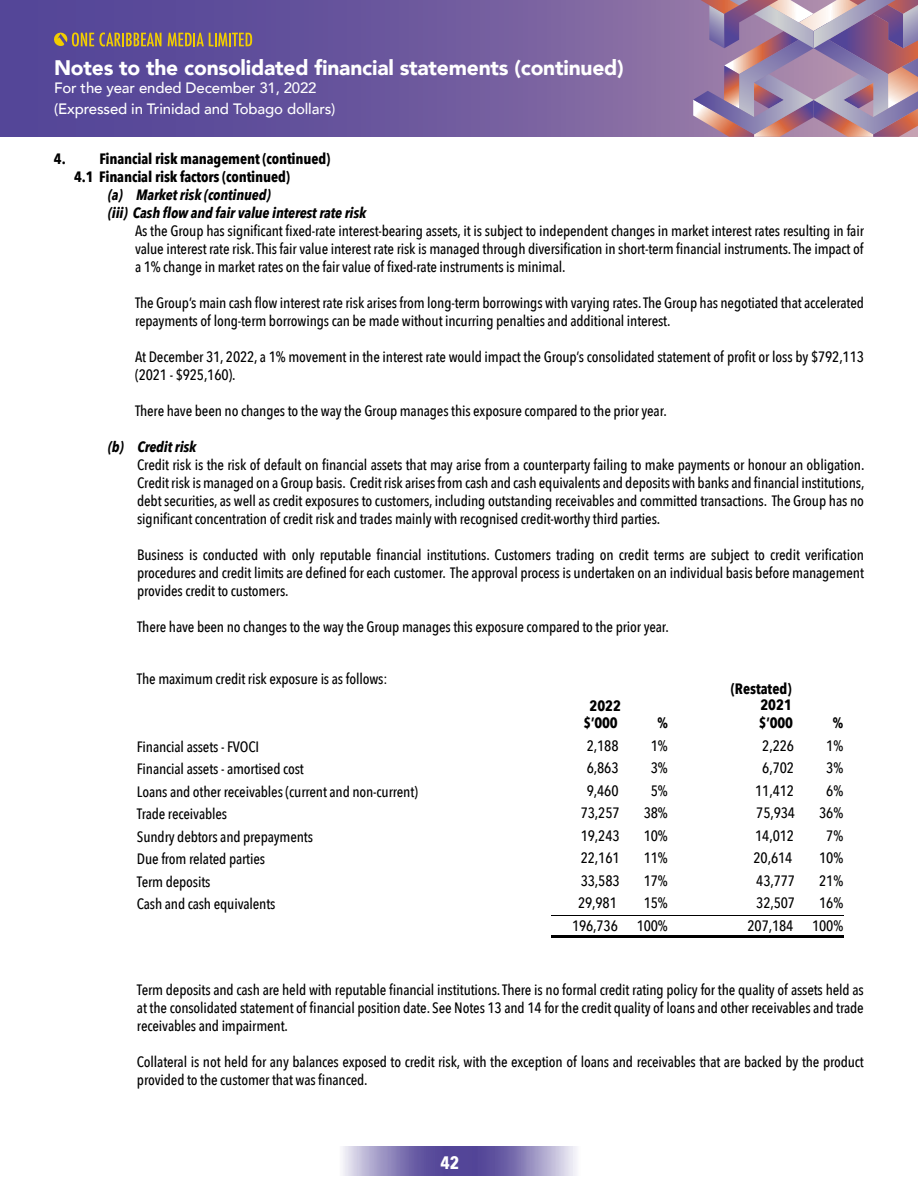
<style>
.page{position:relative;width:918px;height:1188px;background:#fff}
.page>*{position:absolute;margin:0;border:0;box-sizing:border-box;transform-origin:0 0}
.t1{font:900 21px "Avenir";letter-spacing:-.01em;color:#fff}
.t2{font:700 18px "Avenir Next Condensed";color:#fff}
.t3{font:500 15px/18px "Avenir Next Condensed";letter-spacing:-.01em;color:#000}
.t4{font:700 15px/18px "Avenir Next Condensed";letter-spacing:-.01em;color:#000}
.t5{font:italic 700 15px/18px "Avenir Next Condensed";letter-spacing:-.01em;color:#000}
.t6{font:500 15px/21px "Avenir";letter-spacing:-.01em;color:#fff}
</style>
<div class="page">
<img style="left:343px;top:1147px;width:234px;height:28px">
<svg style="left:0;top:0;width:633px;height:137px;background:#67559c"></svg>
<svg style="left:633px;top:0;width:285px;height:137px;background:#a081a2"></svg>
<svg style="left:168px;top:33px;width:84px;height:13px"></svg>
<svg style="left:53px;top:32px;width:109px;height:15px;background:#977e59"></svg>
<hr style="left:551px;top:936px;width:293px;height:2px;background:#000">
<hr style="left:551px;top:916px;width:293px;height:1px;background:#000">
<h1 class="t1" style="left:54px;top:50px;width:571px">Notes to the consolidated financial statements (continued)</h1>
<p class="t6" style="left:54px;top:76px;width:283px">For the year ended December 31, 2022 (Expressed in Trinidad and Tobago dollars)</p>
<p class="t4" style="left:74px;top:150px;width:258px;text-indent:-20px">4. Financial risk management (continued)<br>4.1 Financial risk factors (continued)</p>
<p class="t5" style="left:108px;top:186px;width:260px">(a) Market risk (continued)<br>(iii) Cash flow and fair value interest rate risk</p>
<p class="t3" style="left:135px;top:222px;width:731px;text-align:justify">As the Group has significant fixed-rate interest-bearing assets, it is subject to independent changes in market interest rates resulting in fair value interest rate risk. This fair value interest rate risk is managed through diversification in short-term financial instruments. The impact of a 1% change in market rates on the fair value of fixed-rate instruments is minimal.</p>
<p class="t3" style="left:135px;top:294px;width:731px">The Group’s main cash flow interest rate risk arises from long-term borrowings with varying rates. The Group has negotiated that accelerated repayments of long-term borrowings can be made without incurring penalties and additional interest.</p>
<p class="t3" style="left:135px;top:348px;width:731px">At December 31, 2022, a 1% movement in the interest rate would impact the Group’s consolidated statement of profit or loss by $792,113 (2021 - $925,160).</p>
<p class="t3" style="left:135px;top:402px;width:533px">There have been no changes to the way the Group manages this exposure compared to the prior year.</p>
<p class="t5" style="left:108px;top:438px;width:90px">(b) Credit risk</p>
<p class="t3" style="left:137px;top:456px;width:729px;text-align:justify">Credit risk is the risk of default on financial assets that may arise from a counterparty failing to make payments or honour an obligation.<br>Credit risk is managed on a Group basis. Credit risk arises from cash and cash equivalents and deposits with banks and financial institutions, debt securities, as well as credit exposures to customers, including outstanding receivables and committed transactions. The Group has no significant concentration of credit risk and trades mainly with recognised credit-worthy third parties.</p>
<p class="t3" style="left:137px;top:546px;width:728px;text-align:justify">Business is conducted with only reputable financial institutions. Customers trading on credit terms are subject to credit verification procedures and credit limits are defined for each customer. The approval process is undertaken on an individual basis before management provides credit to customers.</p>
<p class="t3" style="left:137px;top:618px;width:533px">There have been no changes to the way the Group manages this exposure compared to the prior year.</p>
<p class="t3" style="left:137px;top:670px;width:252px">The maximum credit risk exposure is as follows:</p>
<p class="t3" style="left:137px;top:735px;width:283px;line-height:22.5px">Financial assets - FVOCI<br>Financial assets - amortised cost<br>Loans and other receivables (current and non-current)<br>Trade receivables<br>Sundry debtors and prepayments<br>Due from related parties<br>Term deposits<br>Cash and cash equivalents</p>
<p class="t4" style="left:590px;top:696px;width:33px">2022</p>
<p class="t4" style="left:583px;top:714px;width:36px">$’000</p>
<p class="t4" style="left:657px;top:714px;width:12px">%</p>
<p class="t3" style="left:587px;top:736px;width:33px">2,188</p>
<p class="t3" style="left:651px;top:736px;width:18px">1%</p>
<p class="t3" style="left:587px;top:759px;width:33px">6,863</p>
<p class="t3" style="left:651px;top:759px;width:18px">3%</p>
<p class="t3" style="left:587px;top:781px;width:33px">9,460</p>
<p class="t3" style="left:651px;top:781px;width:18px">5%</p>
<p class="t3" style="left:581px;top:804px;width:40px">73,257</p>
<p class="t3" style="left:644px;top:804px;width:26px">38%</p>
<p class="t3" style="left:581px;top:826px;width:40px">19,243</p>
<p class="t3" style="left:644px;top:826px;width:26px">10%</p>
<p class="t3" style="left:581px;top:849px;width:40px">22,161</p>
<p class="t3" style="left:644px;top:849px;width:26px">11%</p>
<p class="t3" style="left:581px;top:871px;width:40px">33,583</p>
<p class="t3" style="left:644px;top:871px;width:26px">17%</p>
<p class="t3" style="left:578px;top:894px;width:40px">29,981</p>
<p class="t3" style="left:644px;top:894px;width:26px">15%</p>
<p class="t3" style="left:572px;top:916px;width:47px">196,736</p>
<p class="t3" style="left:637px;top:916px;width:33px">100%</p>
<p class="t4" style="left:731px;top:680px;width:63px;line-height:16.5px;text-align:right">(Restated)<br>2021</p>
<p class="t4" style="left:759px;top:714px;width:36px">$’000</p>
<p class="t4" style="left:833px;top:714px;width:12px">%</p>
<p class="t3" style="left:762px;top:736px;width:33px">2,226</p>
<p class="t3" style="left:826px;top:736px;width:18px">1%</p>
<p class="t3" style="left:762px;top:759px;width:33px">6,702</p>
<p class="t3" style="left:826px;top:759px;width:18px">3%</p>
<p class="t3" style="left:755px;top:781px;width:40px">11,412</p>
<p class="t3" style="left:826px;top:781px;width:18px">6%</p>
<p class="t3" style="left:756px;top:804px;width:40px">75,934</p>
<p class="t3" style="left:819px;top:804px;width:26px">36%</p>
<p class="t3" style="left:755px;top:826px;width:40px">14,012</p>
<p class="t3" style="left:826px;top:826px;width:18px">7%</p>
<p class="t3" style="left:754px;top:849px;width:40px">20,614</p>
<p class="t3" style="left:819px;top:849px;width:26px">10%</p>
<p class="t3" style="left:756px;top:871px;width:40px">43,777</p>
<p class="t3" style="left:819px;top:871px;width:26px">21%</p>
<p class="t3" style="left:756px;top:894px;width:40px">32,507</p>
<p class="t3" style="left:819px;top:894px;width:26px">16%</p>
<p class="t3" style="left:748px;top:916px;width:47px">207,184</p>
<p class="t3" style="left:812px;top:916px;width:33px">100%</p>
<p class="t3" style="left:137px;top:980px;width:728px;text-align:justify">Term deposits and cash are held with reputable financial institutions. There is no formal credit rating policy for the quality of assets held as at the consolidated statement of financial position date. See Notes 13 and 14 for the credit quality of loans and other receivables and trade receivables and impairment.</p>
<p class="t3" style="left:137px;top:1052px;width:728px">Collateral is not held for any balances exposed to credit risk, with the exception of loans and receivables that are backed by the product provided to the customer that was financed.</p>
<p class="t2" style="left:441px;top:1151px;width:20px">42</p>
</div>
